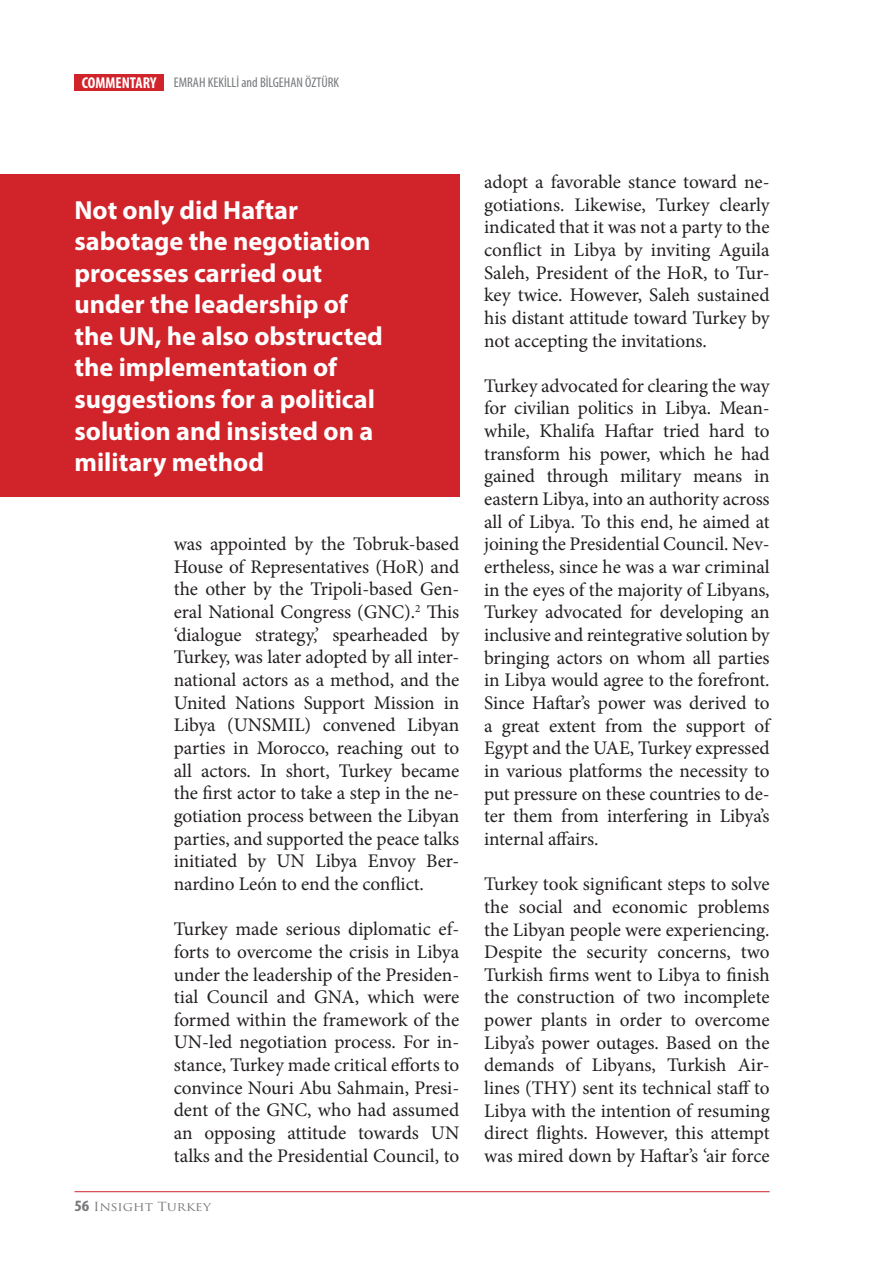
<style>
.page{position:relative;width:869px;height:1261px;background:#fff}
.page>*{position:absolute;margin:0;border:0;box-sizing:border-box;transform-origin:0 0}
.t1{font:700 26.25px/31.5px "Myriad Pro";color:#fff}
.t2{font:19.25px/22.6px "Minion Pro";letter-spacing:-.005em;color:#231f20;text-align:justify}
.t3{font:condensed 14px "Myriad Pro";color:#76787b}
.t4{font:12.25px "Trajan Pro";color:#76787b;scale:1.11 1}
.s1{font-weight:700;font-size:15.75px;color:#fff}
.s2{font-family:"Myriad Pro";font-weight:700;font-stretch:condensed;font-size:15.75px}
</style>
<div class="page">
<div style="left:74px;top:74px;width:90px;height:17px;background:#d1232a"></div>
<hr style="left:74px;top:1190px;width:695px;height:1px;background:#d1232a">
<div style="left:0;top:174px;width:459px;height:322px;background:#d1232a"></div>
<p class="t3" style="left:82px;top:74px;width:259px"><span class="s1">COMMENTARY</span> EMRAH KEKİLLİ and BİLGEHAN ÖZTÜRK</p>
<h1 class="t1" style="left:74px;top:193px;width:310px">Not only did Haftar sabotage the negotiation processes carried out under the leadership of the UN, he also obstructed the implementation of suggestions for a political solution and insisted on a military method</h1>
<p class="t2" style="left:174px;top:532px;width:287px">was appointed by the Tobruk-based House of Representatives (HoR) and the other by the Tripoli-based Gen&shy;eral National Congress (GNC).<sup>2</sup> This ‘dialogue strategy,’ spearheaded by Turkey, was later adopted by all inter&shy;national actors as a method, and the United Nations Support Mission in Libya (UNSMIL) convened Libyan parties in Morocco, reaching out to all actors. In short, Turkey became the first actor to take a step in the ne&shy;gotiation process between the Libyan parties, and supported the peace talks initiated by UN Libya Envoy Ber&shy;nardino León to end the conflict.</p>
<p class="t2" style="left:174px;top:917px;width:287px">Turkey made serious diplomatic ef&shy;forts to overcome the crisis in Libya under the leadership of the Presiden&shy;tial Council and GNA, which were formed within the framework of the UN-led negotiation process. For in&shy;stance, Turkey made critical efforts to convince Nouri Abu Sahmain, Presi&shy;dent of the GNC, who had assumed an opposing attitude towards UN talks and the Presidential Council, to</p>
<p class="t4" style="left:74px;top:1198px;width:124px"><span class="s2">56</span> Insight Turkey</p>
<p class="t2" style="left:484px;top:170px;width:287px">adopt a favorable stance toward ne&shy;gotiations. Likewise, Turkey clearly indicated that it was not a party to the conflict in Libya by inviting Aguila Saleh, President of the HoR, to Tur&shy;key twice. However, Saleh sustained his distant attitude toward Turkey by not accepting the invitations.</p>
<p class="t2" style="left:484px;top:374px;width:287px">Turkey advocated for clearing the way for civilian politics in Libya. Mean&shy;while, Khalifa Haftar tried hard to transform his power, which he had gained through military means in eastern Libya, into an authority across all of Libya. To this end, he aimed at joining the Presidential Council. Nev&shy;ertheless, since he was a war criminal in the eyes of the majority of Libyans, Turkey advocated for developing an inclusive and reintegrative solution by bringing actors on whom all parties in Libya would agree to the forefront.<br>Since Haftar’s power was derived to a great extent from the support of Egypt and the UAE, Turkey expressed in various platforms the necessity to put pressure on these countries to de&shy;ter them from interfering in Libya’s internal affairs.</p>
<p class="t2" style="left:484px;top:872px;width:287px">Turkey took significant steps to solve the social and economic problems the Libyan people were experiencing.<br>Despite the security concerns, two Turkish firms went to Libya to finish the construction of two incomplete power plants in order to overcome Libya’s power outages. Based on the demands of Libyans, Turkish Air&shy;lines (THY) sent its technical staff to Libya with the intention of resuming direct flights. However, this attempt was mired down by Haftar’s ‘air force</p>
</div>
